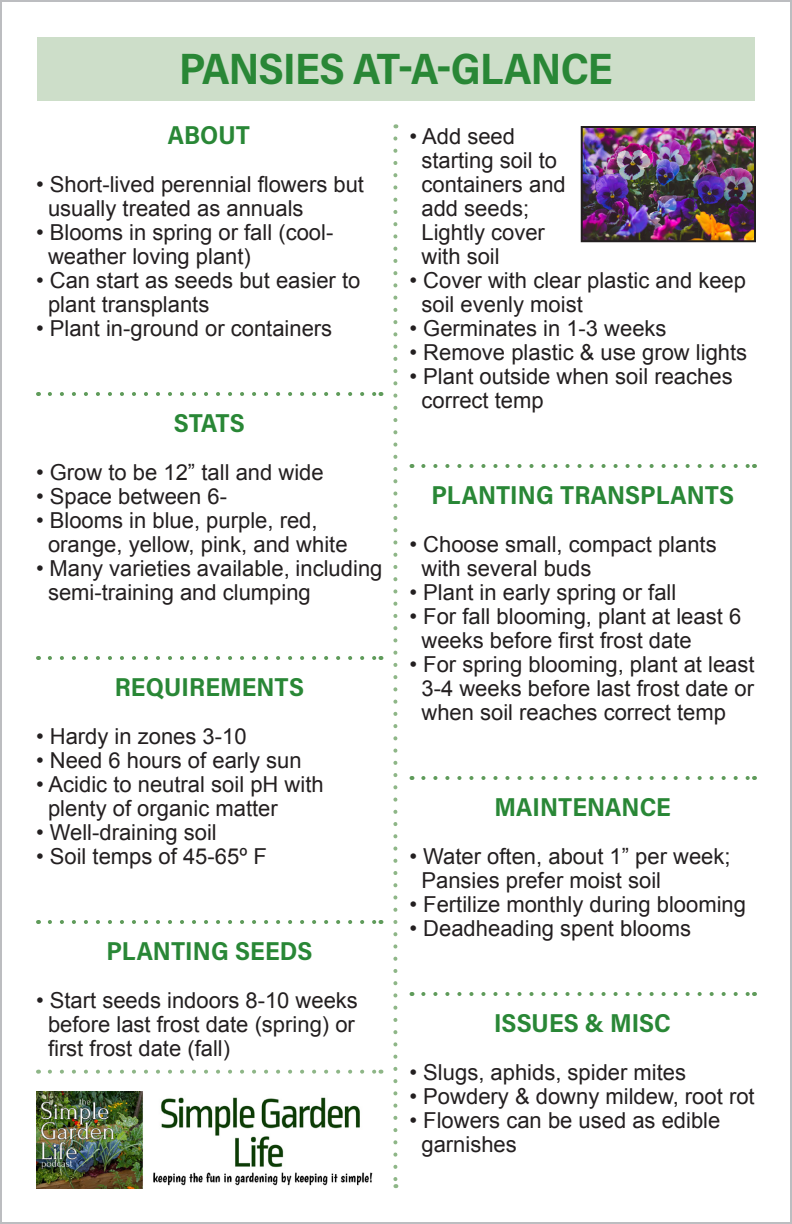
<style>
.page{position:relative;width:792px;height:1224px;background:#fff}
.page>*{position:absolute;margin:0;border:0;box-sizing:border-box;transform-origin:0 0}
.t1{font:44px "Acumin Variable Concept";letter-spacing:-.015em;color:#298736}
.Heading{font:26px "Acumin Variable Concept";color:#298736}
.Heading__no_rule{font:26px "Acumin Variable Concept";letter-spacing:.005em;color:#298736}
.Text{font:22px/24px "Arial";color:#231f20}
</style>
<div class="page">
<div style="left:37px;top:37px;width:718px;height:64px;background:#cddec9"></div>
<svg style="left:50px;top:1070px;width:331px;height:4px"></svg>
<svg style="left:393px;top:138px;width:4px;height:1050px"></svg>
<img style="left:36px;top:1091px;width:337px;height:97px">
<svg style="left:423px;top:464px;width:325px;height:4px"></svg>
<svg style="left:423px;top:776px;width:325px;height:4px"></svg>
<svg style="left:423px;top:992px;width:325px;height:4px"></svg>
<img style="left:584px;top:129px;width:169px;height:110px">
<div style="left:581px;top:126px;width:175px;height:116px;border:2px solid #231f20"></div>
<svg style="left:50px;top:392px;width:331px;height:4px"></svg>
<svg style="left:50px;top:656px;width:331px;height:4px"></svg>
<svg style="left:50px;top:920px;width:331px;height:4px"></svg>
<p class="t1" style="left:179px;top:38px;width:435px">PANSIES AT-A-GLANCE</p>
<p class="Heading__no_rule" style="left:168px;top:117px;width:84px">ABOUT</p>
<p class="Text" style="left:48px;top:173px;width:318px;text-indent:-12px">• Short-lived perennial flowers but usually treated as annuals</p>
<p class="Text" style="left:48px;top:221px;width:287px;text-indent:-12px">• Blooms in spring or fall (cool&shy;weather loving plant)</p>
<p class="Text" style="left:48px;top:269px;width:314px;text-indent:-12px">• Can start as seeds but easier to plant transplants</p>
<p class="Text" style="left:36px;top:317px;width:298px">• Plant in-ground or containers</p>
<p class="Heading" style="left:174px;top:405px;width:72px">STATS</p>
<p class="Text" style="left:36px;top:461px;width:289px">• Grow to be 12” tall and wide</p>
<p class="Text" style="left:36px;top:485px;width:193px">• Space between 6-</p>
<p class="Text" style="left:48px;top:509px;width:301px;text-indent:-12px">• Blooms in blue, purple, red, orange, yellow, pink, and white</p>
<p class="Text" style="left:48px;top:557px;width:336px;text-indent:-12px">• Many varieties available, including semi-training and clumping</p>
<p class="Heading" style="left:115px;top:669px;width:191px">REQUIREMENTS</p>
<p class="Text" style="left:36px;top:725px;width:212px">• Hardy in zones 3-10</p>
<p class="Text" style="left:36px;top:749px;width:267px">• Need 6 hours of early sun</p>
<p class="Text" style="left:48px;top:773px;width:277px;text-indent:-12px">• Acidic to neutral soil pH with plenty of organic matter</p>
<p class="Text" style="left:36px;top:821px;width:182px">• Well-draining soil</p>
<p class="Text" style="left:36px;top:845px;width:232px">• Soil temps of 45-65º F</p>
<p class="Heading" style="left:106px;top:933px;width:207px">PLANTING SEEDS</p>
<p class="Text" style="left:48px;top:989px;width:311px;text-indent:-12px">• Start seeds indoors 8-10 weeks before last frost date (spring) or first frost date (fall)</p>
<p class="Text" style="left:422px;top:125px;width:146px;text-indent:-12px">• Add seed starting soil to containers and add seeds;<br>Lightly cover with soil</p>
<p class="Text" style="left:422px;top:269px;width:326px;text-indent:-12px">• Cover with clear plastic and keep soil evenly moist</p>
<p class="Text" style="left:410px;top:317px;width:259px">• Germinates in 1-3 weeks</p>
<p class="Text" style="left:410px;top:341px;width:339px">• Remove plastic &amp; use grow lights</p>
<p class="Text" style="left:422px;top:365px;width:313px;text-indent:-12px">• Plant outside when soil reaches correct temp</p>
<p class="Heading" style="left:431px;top:477px;width:304px">PLANTING TRANSPLANTS</p>
<p class="Text" style="left:422px;top:533px;width:297px;text-indent:-12px">• Choose small, compact plants with several buds</p>
<p class="Text" style="left:410px;top:581px;width:268px">• Plant in early spring or fall</p>
<p class="Text" style="left:422px;top:605px;width:321px;text-indent:-12px">• For fall blooming, plant at least 6 weeks before first frost date</p>
<p class="Text" style="left:422px;top:653px;width:335px;text-align:justify;text-indent:-12px">• For spring blooming, plant at least 3-4 weeks before last frost date or when soil reaches correct temp</p>
<p class="Heading" style="left:494px;top:789px;width:178px">MAINTENANCE</p>
<p class="Text" style="left:422px;top:845px;width:311px;text-indent:-12px">• Water often, about 1” per week;<br>Pansies prefer moist soil</p>
<p class="Text" style="left:410px;top:893px;width:338px">• Fertilize monthly during blooming</p>
<p class="Text" style="left:410px;top:917px;width:283px">• Deadheading spent blooms</p>
<p class="Heading" style="left:494px;top:1005px;width:179px">ISSUES &amp; MISC</p>
<p class="Text" style="left:410px;top:1061px;width:278px">• Slugs, aphids, spider mites</p>
<p class="Text" style="left:410px;top:1085px;width:347px">• Powdery &amp; downy mildew, root rot</p>
<p class="Text" style="left:422px;top:1109px;width:300px;text-indent:-12px">• Flowers can be used as edible garnishes</p>
</div>
